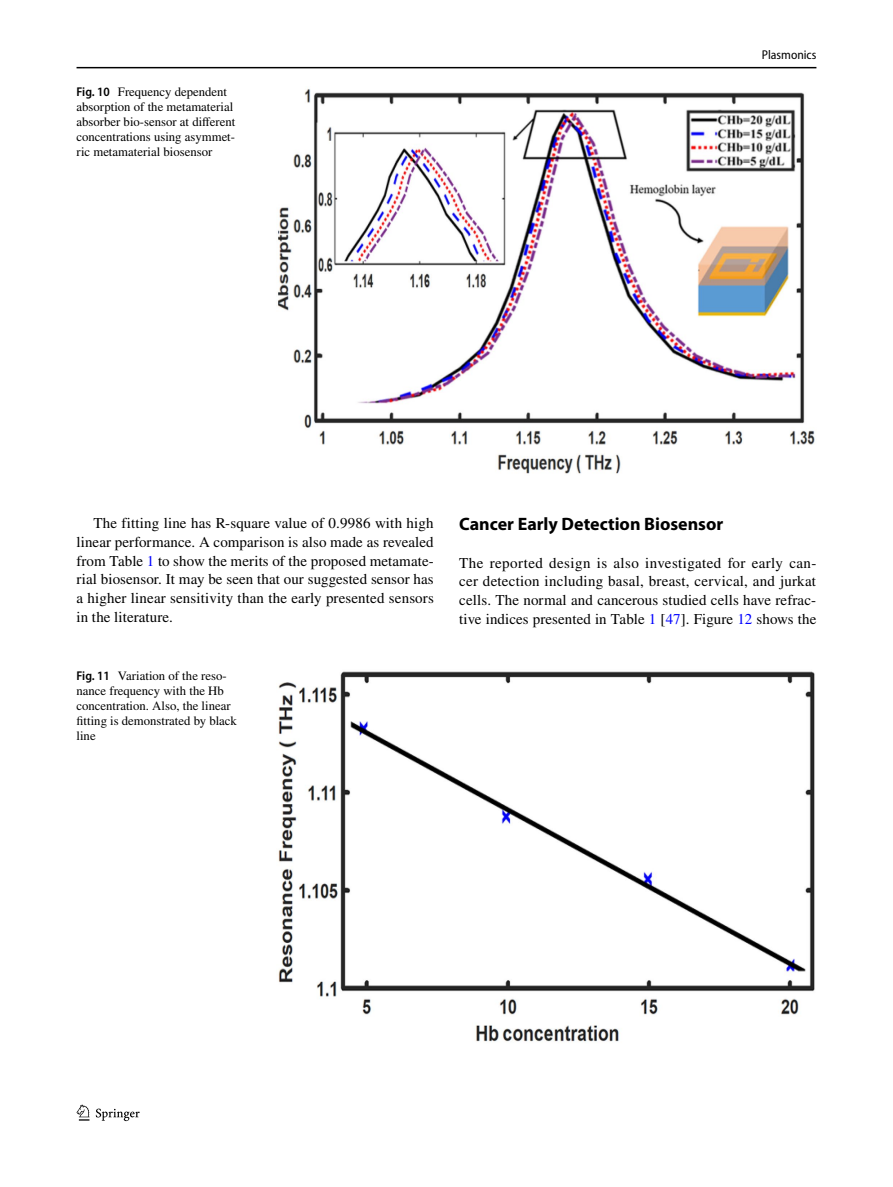
<style>
.page{position:relative;width:893px;height:1187px;background:#fff}
.page>*{position:absolute;margin:0;border:0;box-sizing:border-box;transform-origin:0 0}
.t1{font:700 18px "Myriad Pro";color:#000}
.t2{font:15px/18.8px "STIX";letter-spacing:.005em;color:#000;text-align:justify}
.t3{font:12.75px/15px "STIX";color:#000}
.t4{font:semi-condensed 12.75px "Myriad Pro";color:#000}
.s1{font-family:"Myriad Pro";font-weight:600;font-stretch:semi-condensed}
.s2{color:#00f}
</style>
<div class="page">
<hr style="left:77px;top:67px;width:739px;height:1px;background:#000">
<svg style="left:77px;top:1104px;width:12px;height:16px"></svg>
<svg style="left:96px;top:1108px;width:44px;height:12px"></svg>
<img style="left:278px;top:88px;width:537px;height:386px">
<img style="left:278px;top:671px;width:537px;height:371px">
<p class="t3" style="left:77px;top:85px;width:160px"><span class="s1">Fig. 10</span> Frequency dependent absorption of the metamaterial absorber bio-sensor at different concentrations using asymmet&shy;ric metamaterial biosensor</p>
<p class="t4" style="left:762px;top:48px;width:56px">Plasmonics</p>
<p class="t2" style="left:77px;top:514px;width:359px;text-indent:17px">The fitting line has R-square value of 0.9986 with high linear performance. A comparison is also made as revealed from Table <span class="s2">1</span> to show the merits of the proposed metamate&shy;rial biosensor. It may be seen that our suggested sensor has a higher linear sensitivity than the early presented sensors in the literature.</p>
<p class="t1" style="left:459px;top:512px;width:266px">Cancer Early Detection Biosensor</p>
<p class="t2" style="left:459px;top:554px;width:359px">The reported design is also investigated for early can&shy;cer detection including basal, breast, cervical, and jurkat cells. The normal and cancerous studied cells have refrac&shy;tive indices presented in Table <span class="s2">1</span> [<span class="s2">47</span>]. Figure <span class="s2">12</span> shows the</p>
<p class="t3" style="left:77px;top:668px;width:162px"><span class="s1">Fig. 11</span> Variation of the reso&shy;nance frequency with the Hb concentration. Also, the linear fitting is demonstrated by black line</p>
</div>
